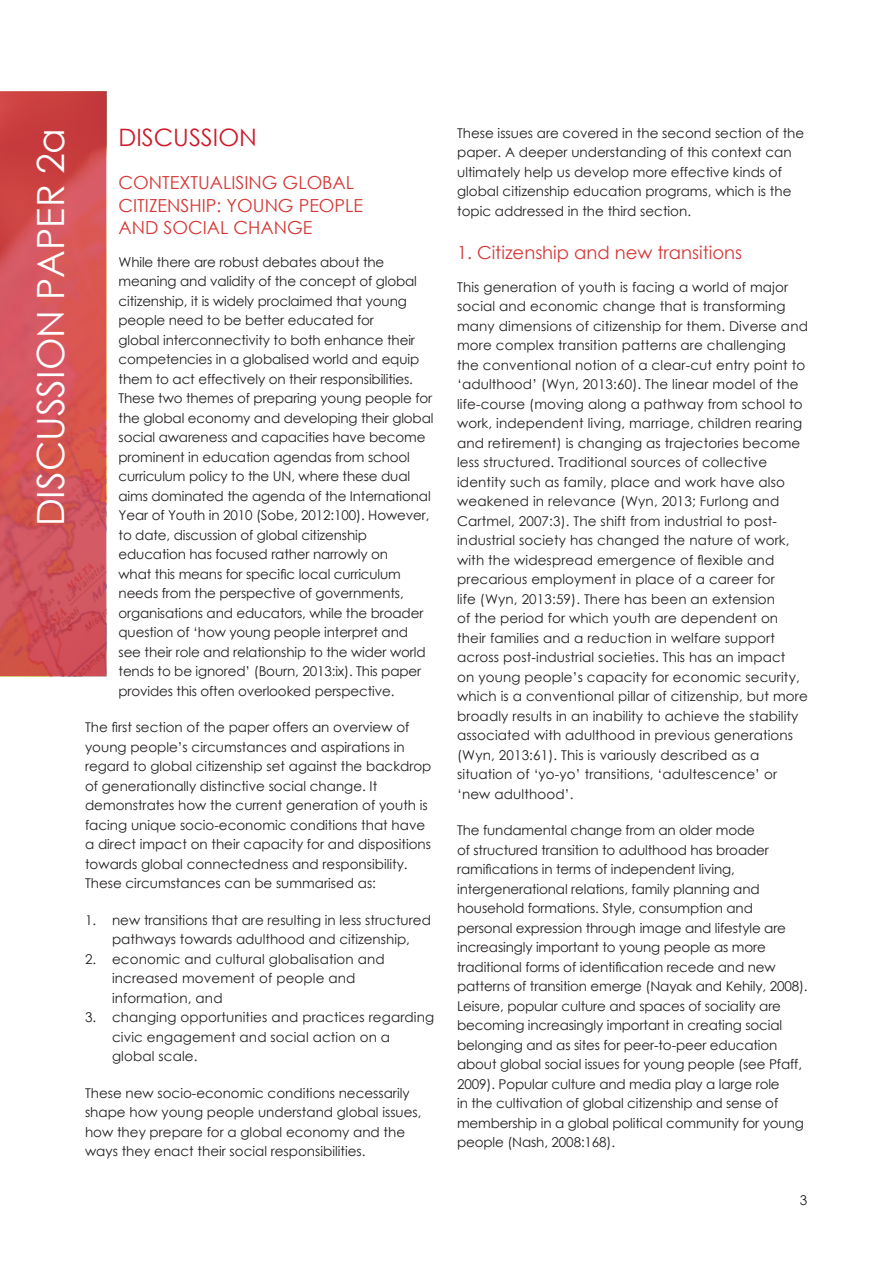
<style>
.page{position:relative;width:893px;height:1263px;background:#fff}
.page>*{position:absolute;margin:0;border:0;box-sizing:border-box;transform-origin:0 0}
.Main_heading{font:37.5px "Century Gothic";color:#fff}
.Heading_1{font:24px "Century Gothic";color:#ce1929}
.Heading_2_Red{font:18px/22.5px "Century Gothic";color:#d43836}
.Body_text{font:13.5px/19.5px "Century Gothic";color:#231f20}
</style>
<div class="page">
<svg style="left:0;top:91px;width:106px;height:585px;background:#d15054"></svg>
<p class="Main_heading" style="left:25px;top:526px;width:400px;rotate:-90deg">DISCUSSION PAPER 2a</p>
<p class="Heading_1" style="left:119px;top:120px;width:140px">DISCUSSION</p>
<p class="Heading_2_Red" style="left:119px;top:171px;width:246px">CONTEXTUALISING GLOBAL<br>CITIZENSHIP: YOUNG PEOPLE<br>AND SOCIAL CHANGE</p>
<p class="Body_text" style="left:119px;top:252px;width:316px">While there are robust debates about the meaning and validity of the concept of global citizenship, it is widely proclaimed that young people need to be better educated for<br>global interconnectivity to both enhance their competencies in a globalised world and equip them to act effectively on their responsibilities.<br>These two themes of preparing young people for the global economy and developing their global social awareness and capacities have become prominent in education agendas from school curriculum policy to the UN, where these dual aims dominated the agenda of the International Year of Youth in 2010 (Sobe, 2012:100). However, to date, discussion of global citizenship education has focused rather narrowly on<br>what this means for specific local curriculum needs from the perspective of governments, organisations and educators, while the broader question of ‘how young people interpret and see their role and relationship to the wider world tends to be ignored’ (Bourn, 2013:ix). This paper provides this often overlooked perspective.</p>
<p class="Body_text" style="left:85px;top:717px;width:348px">The first section of the paper offers an overview of young people’s circumstances and aspirations in regard to global citizenship set against the backdrop of generationally distinctive social change. It demonstrates how the current generation of youth is facing unique socio-economic conditions that have a direct impact on their capacity for and dispositions towards global connectedness and responsibility.<br>These circumstances can be summarised as:</p>
<p class="Body_text" style="left:85px;top:910px;width:347px;text-align:center">1. new transitions that are resulting in less structured pathways towards adulthood and citizenship,</p>
<p class="Body_text" style="left:112px;top:949px;width:274px;text-indent:-27px">2. economic and cultural globalisation and increased movement of people and information, and</p>
<p class="Body_text" style="left:112px;top:1007px;width:324px;text-indent:-27px">3. changing opportunities and practices regarding civic engagement and social action on a global scale.</p>
<p class="Body_text" style="left:85px;top:1083px;width:338px">These new socio-economic conditions necessarily shape how young people understand global issues, how they prepare for a global economy and the ways they enact their social responsibilities.</p>
<p class="Body_text" style="left:457px;top:123px;width:349px">These issues are covered in the second section of the paper. A deeper understanding of this context can ultimately help us develop more effective kinds of global citizenship education programs, which is the topic addressed in the third section.</p>
<p class="Heading_2_Red" style="left:457px;top:241px;width:287px">1. Citizenship and new transitions</p>
<p class="Body_text" style="left:457px;top:277px;width:352px">This generation of youth is facing a world of major social and economic change that is transforming many dimensions of citizenship for them. Diverse and more complex transition patterns are challenging the conventional notion of a clear-cut entry point to ‘adulthood’ (Wyn, 2013:60). The linear model of the life-course (moving along a pathway from school to work, independent living, marriage, children rearing and retirement) is changing as trajectories become less structured. Traditional sources of collective identity such as family, place and work have also weakened in relevance (Wyn, 2013; Furlong and Cartmel, 2007:3). The shift from industrial to post&shy;industrial society has changed the nature of work, with the widespread emergence of flexible and precarious employment in place of a career for<br>life (Wyn, 2013:59). There has been an extension<br>of the period for which youth are dependent on their families and a reduction in welfare support across post-industrial societies. This has an impact<br>on young people’s capacity for economic security, which is a conventional pillar of citizenship, but more broadly results in an inability to achieve the stability associated with adulthood in previous generations (Wyn, 2013:61). This is variously described as a situation of ‘yo-yo’ transitions, ‘adultescence’ or ‘new adulthood’.</p>
<p class="Body_text" style="left:457px;top:820px;width:352px">The fundamental change from an older mode<br>of structured transition to adulthood has broader ramifications in terms of independent living, intergenerational relations, family planning and household formations. Style, consumption and personal expression through image and lifestyle are increasingly important to young people as more traditional forms of identification recede and new patterns of transition emerge (Nayak and Kehily, 2008).<br>Leisure, popular culture and spaces of sociality are becoming increasingly important in creating social belonging and as sites for peer-to-peer education about global social issues for young people (see Pfaff, 2009). Popular culture and media play a large role<br>in the cultivation of global citizenship and sense of membership in a global political community for young people (Nash, 2008:168).</p>
<p class="Body_text" style="left:800px;top:1190px;width:9px">3</p>
</div>
